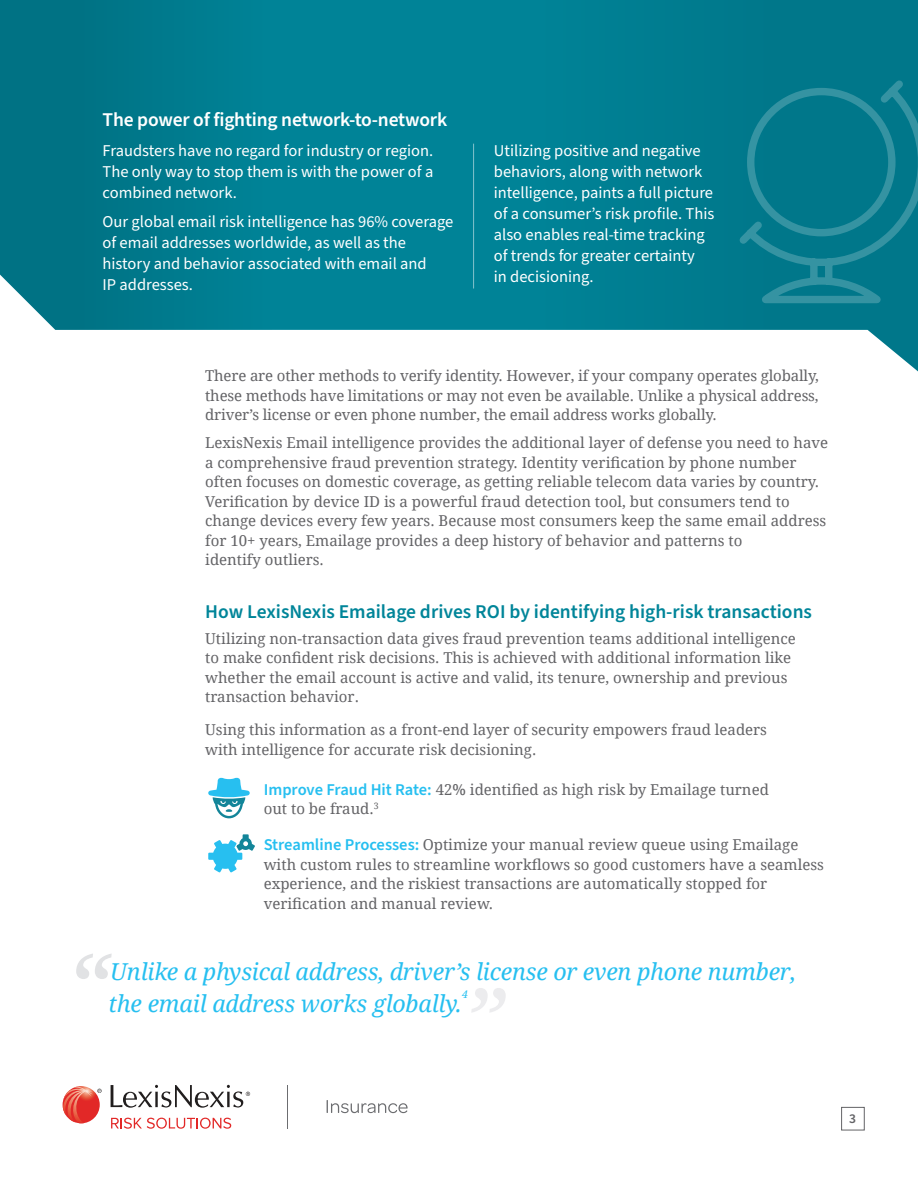
<style>
.page{position:relative;width:918px;height:1188px;background:#fff}
.page>*{position:absolute;margin:0;border:0;box-sizing:border-box;transform-origin:0 0}
.Impact_2{font:italic 93.15px "Droid Serif";color:#e1e2e4}
.Impact_2-2{font:italic 23.25px/32.4px "Droid Serif";letter-spacing:-.01em;color:#26bff0}
.Content_-_Subhead_co{font:600 19.5px "Source Sans Pro";color:#008599}
.Content_-_1_Column{font:600 19.5px "Source Sans Pro";letter-spacing:-.01em;color:#fff}
.Content_-_1_Column-2{font:16.5px/21px "Source Sans Pro";color:#fff}
.Content_-_1_Column-3{font:15px/19.5px "Droid Serif";color:#636366}
.Icon_indent{font:15px/19.5px "Droid Serif";color:#636366}
.Page_Numbers{font:600 13.5px "Source Sans Pro";color:#636366}
.Impact_2-3{font:italic 10.5px "Droid Serif";color:#26bff0}
.s1{font-family:"Source Sans Pro";font-weight:600;font-size:16.5px;color:#26bff0}
</style>
<div class="page">
<svg style="left:0;top:0;width:918px;height:372px;fill:#008195"></svg>
<svg style="left:737px;top:78px;width:181px;height:228px"></svg>
<hr style="left:473px;top:144px;width:1px;height:145px;background:#fff">
<svg style="left:208px;top:778px;width:42px;height:40px"></svg>
<svg style="left:208px;top:834px;width:47px;height:39px"></svg>
<svg style="left:111px;top:1118px;width:120px;height:11px"></svg>
<svg style="left:111px;top:1085px;width:139px;height:23px"></svg>
<svg style="left:63px;top:1087px;width:39px;height:36px"></svg>
<hr style="left:287px;top:1085px;width:1px;height:44px;background:#6c6d70">
<svg style="left:327px;top:1100px;width:81px;height:13px"></svg>
<div style="left:841px;top:1107px;width:24px;height:23px;border:1px solid #636366"></div>
<p class="Content_-_1_Column" style="left:103px;top:107px;width:346px">The power of fighting network-to-network</p>
<p class="Content_-_1_Column-2" style="left:103px;top:140px;width:332px;text-align:justify">Fraudsters have no regard for industry or region.<br>The only way to stop them is with the power of a combined network.</p>
<p class="Content_-_1_Column-2" style="left:103px;top:212px;width:352px">Our global email risk intelligence has 96% coverage of email addresses worldwide, as well as the history and behavior associated with email and<br>IP addresses.</p>
<p class="Content_-_1_Column-2" style="left:494px;top:141px;width:222px">Utilizing positive and negative behaviors, along with network intelligence, paints a full picture of a consumer’s risk profile. This also enables real-time tracking of trends for greater certainty<br>in decisioning.</p>
<p class="Content_-_1_Column-3" style="left:205px;top:366px;width:615px;text-align:justify">There are other methods to verify identity. However, if your company operates globally, these methods have limitations or may not even be available. Unlike a physical address, driver’s license or even phone number, the email address works globally.</p>
<p class="Content_-_1_Column-3" style="left:205px;top:433px;width:624px">LexisNexis Email intelligence provides the additional layer of defense you need to have a comprehensive fraud prevention strategy. Identity verification by phone number often focuses on domestic coverage, as getting reliable telecom data varies by country.<br>Verification by device ID is a powerful fraud detection tool, but consumers tend to change devices every few years. Because most consumers keep the same email address for 10+ years, Emailage provides a deep history of behavior and patterns to<br>identify outliers.</p>
<p class="Content_-_Subhead_co" style="left:205px;top:598px;width:608px">How LexisNexis Emailage drives ROI by identifying high-risk transactions</p>
<p class="Content_-_1_Column-3" style="left:205px;top:628px;width:592px">Utilizing non-transaction data gives fraud prevention teams additional intelligence to make confident risk decisions. This is achieved with additional information like whether the email account is active and valid, its tenure, ownership and previous transaction behavior.</p>
<p class="Content_-_1_Column-3" style="left:205px;top:720px;width:563px">Using this information as a front-end layer of security empowers fraud leaders with intelligence for accurate risk decisioning.</p>
<p class="Icon_indent" style="left:264px;top:779px;width:507px"><span class="s1">Improve Fraud Hit Rate:</span> 42% identified as high risk by Emailage turned out to be fraud.<sup>3</sup></p>
<p class="Icon_indent" style="left:264px;top:835px;width:562px"><span class="s1">Streamline Processes:</span> Optimize your manual review queue using Emailage with custom rules to streamline workflows so good customers have a seamless experience, and the riskiest transactions are automatically stopped for verification and manual review.</p>
<p class="Impact_2" style="left:66px;top:922px;width:43px">“</p>
<p class="Impact_2-2" style="left:109px;top:954px;width:689px">Unlike a physical address, driver’s license or even phone number, the email address works globally.</p>
<p class="Impact_2-3" style="left:462px;top:987px;width:7px">4</p>
<p class="Page_Numbers" style="left:849px;top:1110px;width:8px">3</p>
</div>
